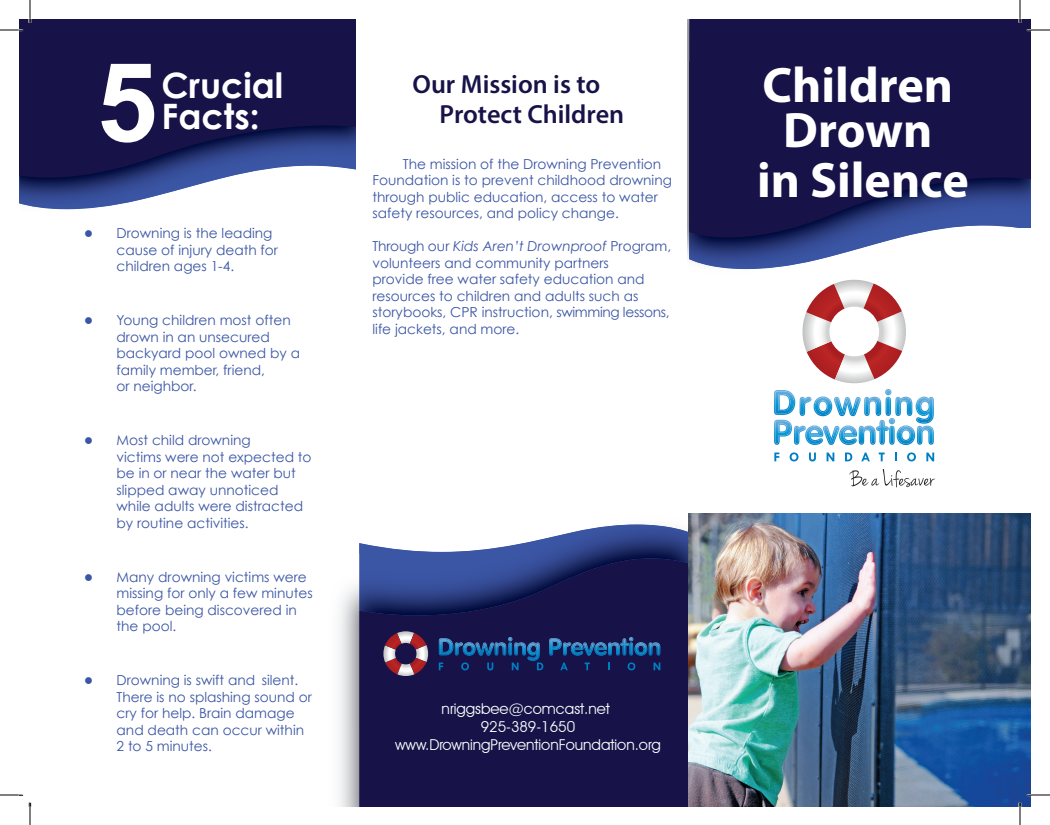
<style>
.page{position:relative;width:1050px;height:825px;background:#fff}
.page>*{position:absolute;margin:0;border:0;box-sizing:border-box;transform-origin:0 0}
.t1{font:700 109.62px "Arial";color:#fff}
.t2{font:700 50px/45px "Myriad Pro";color:#fff;text-align:center}
.t3{font:700 35px/31.5px "Century Gothic";color:#fff}
.t4{font:600 26.25px/30px "Myriad Pro";color:#171349}
.t5{font:15px/18px "Avant Garde IT Cby BT";color:#fff;text-align:center}
.t6{font:13.75px/16.5px "Century Gothic";color:#3b56a5}
.s1{font-size:23px}
.s2{font-style:italic}
</style>
<div class="page">
<svg style="left:774px;top:281px;width:160px;height:164px"></svg>
<img style="left:890px;top:427px;width:3px;height:17px">
<img style="left:898px;top:427px;width:16px;height:17px">
<img style="left:918px;top:427px;width:15px;height:17px">
<svg style="left:774px;top:453px;width:5px;height:8px"></svg>
<svg style="left:790px;top:452px;width:8px;height:9px"></svg>
<svg style="left:809px;top:453px;width:7px;height:8px"></svg>
<svg style="left:827px;top:453px;width:7px;height:8px"></svg>
<svg style="left:845px;top:453px;width:7px;height:8px"></svg>
<svg style="left:861px;top:453px;width:9px;height:8px"></svg>
<svg style="left:879px;top:453px;width:6px;height:8px"></svg>
<svg style="left:895px;top:453px;width:2px;height:8px"></svg>
<svg style="left:907px;top:452px;width:9px;height:9px"></svg>
<svg style="left:926px;top:453px;width:8px;height:8px"></svg>
<svg style="left:849px;top:469px;width:86px;height:18px"></svg>
<img style="left:19px;top:191px;width:155px;height:18px">
<svg style="left:19px;top:19px;width:337px;height:172px;background:#27275c"></svg>
<img style="left:359px;top:525px;width:330px;height:30px">
<svg style="left:359px;top:555px;width:330px;height:252px;background:#1a1a52"></svg>
<img style="left:689px;top:253px;width:154px;height:16px">
<svg style="left:689px;top:19px;width:342px;height:234px;background:#232358"></svg>
<hr style="left:689px;top:19px;width:1px;height:42px;background:#2f3576">
<svg style="left:383px;top:631px;width:46px;height:46px;background:#7b5169"></svg>
<svg style="left:549px;top:637px;width:111px;height:19px;background:#1e4a83"></svg>
<svg style="left:439px;top:637px;width:104px;height:33px;background:#19376f"></svg>
<svg style="left:560px;top:663px;width:8px;height:7px"></svg>
<svg style="left:585px;top:663px;width:5px;height:7px"></svg>
<svg style="left:628px;top:662px;width:7px;height:8px"></svg>
<svg style="left:654px;top:663px;width:6px;height:7px"></svg>
<img style="left:689px;top:513px;width:342px;height:294px">
<div style="left:1021px;top:229px;width:11px;height:284px;background:#fff"></div>
<svg style="left:0;top:29px;width:23px;height:2px"></svg>
<svg style="left:1027px;top:29px;width:23px;height:2px"></svg>
<svg style="left:0;top:794px;width:23px;height:2px"></svg>
<svg style="left:1027px;top:794px;width:23px;height:2px"></svg>
<svg style="left:29px;top:0;width:2px;height:23px"></svg>
<svg style="left:29px;top:803px;width:2px;height:22px"></svg>
<svg style="left:1019px;top:0;width:2px;height:23px"></svg>
<svg style="left:1019px;top:803px;width:2px;height:22px"></svg>
<h1 class="t1" style="left:97px;top:42px;width:62px">5</h1>
<h3 class="t3" style="left:162px;top:68px;width:123px">Crucial<br>Facts:</h3>
<p class="t6" style="left:117px;top:225px;width:163px;text-indent:-35px"><span class="s1">•</span> Drowning is the leading cause of injury death for children ages 1-4.</p>
<p class="t6" style="left:117px;top:312px;width:185px;text-indent:-35px"><span class="s1">•</span> Young children most often drown in an unsecured backyard pool owned by a family member, friend,<br>or neighbor.</p>
<p class="t6" style="left:117px;top:432px;width:197px;text-indent:-35px"><span class="s1">•</span> Most child drowning<br>victims were not expected to be in or near the water but slipped away unnoticed while adults were distracted by routine activities.</p>
<p class="t6" style="left:117px;top:568px;width:198px;text-indent:-35px"><span class="s1">•</span> Many drowning victims were missing for only a few minutes before being discovered in the pool.</p>
<p class="t6" style="left:117px;top:672px;width:197px;text-indent:-35px"><span class="s1">•</span> Drowning is swift and silent.<br>There is no splashing sound or cry for help. Brain damage and death can occur within<br>2 to 5 minutes.</p>
<h3 class="t4" style="left:440px;top:69px;width:186px;text-indent:-27px">Our Mission is to<br>Protect Children</h3>
<p class="t6" style="left:372px;top:155px;width:301px;text-indent:30px">The mission of the Drowning Prevention Foundation is to prevent childhood drowning through public education, access to water safety resources, and policy change.</p>
<p class="t6" style="left:373px;top:238px;width:300px">Through our <span class="s2">Kids Aren’t Drownproof</span> Program, volunteers and community partners<br>provide free water safety education and resources to children and adults such as storybooks, CPR instruction, swimming lessons, life jackets, and more.</p>
<p class="t5" style="left:395px;top:700px;width:267px">nriggsbee@comcast.net<br>925-389-1650 www.DrowningPreventionFoundation.org</p>
<h2 class="t2" style="left:763px;top:61px;width:192px">Children<br>Drown</h2>
<h2 class="t2" style="left:757px;top:156px;width:213px">in Silence</h2>
</div>
